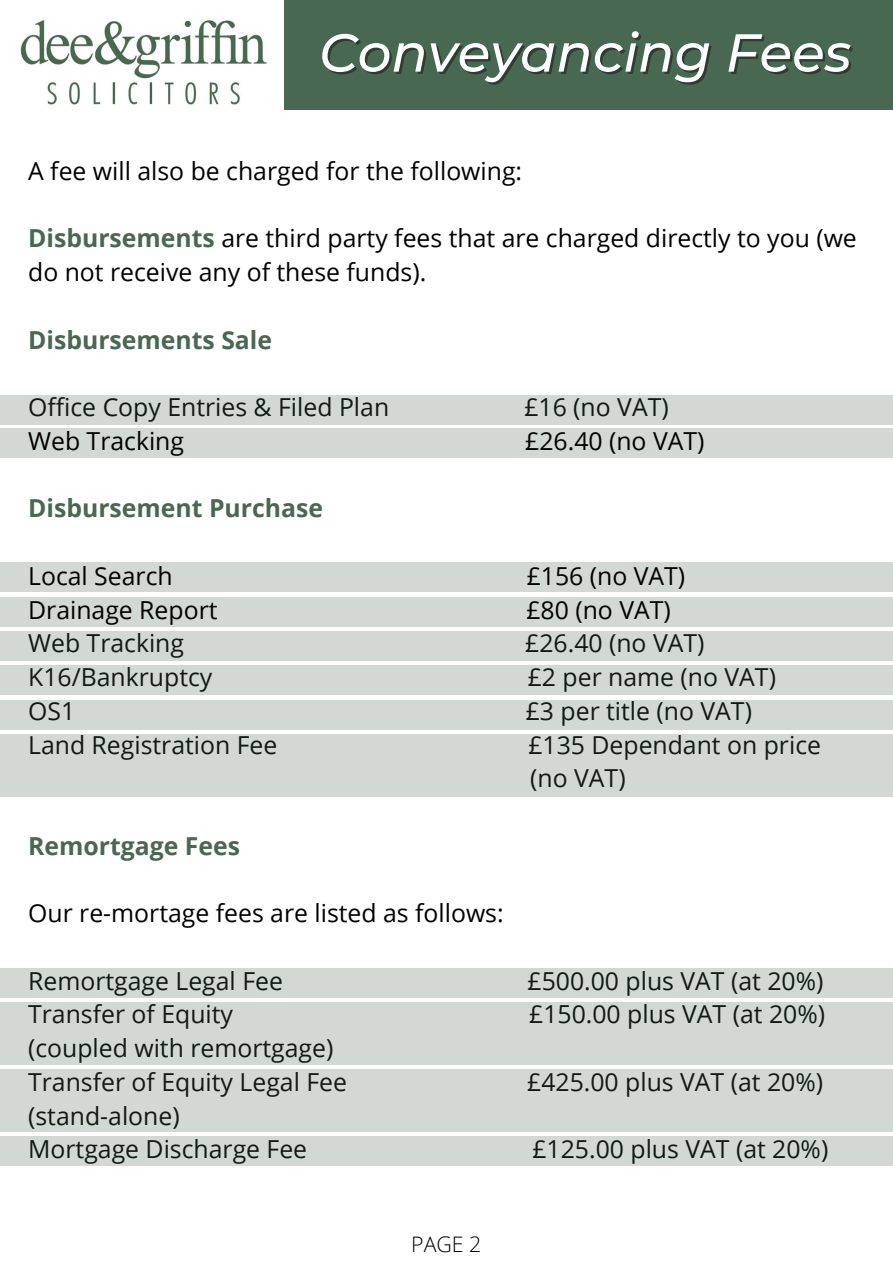
<style>
.page{position:relative;width:893px;height:1264px;background:#fff}
.page>*{position:absolute;margin:0;border:0;box-sizing:border-box;transform-origin:0 0}
.t1{font:italic 500 53.4px "Montserrat";color:#fff}
.t2{font:24.75px/33.8px "Open Sans";color:#000}
.t3{font:700 24.75px "Open Sans";color:#496852}
.t4{font:300 21.3px "Open Sans";color:#000}
.s1{font-weight:700;color:#496852}
</style>
<div class="page">
<img style="left:20px;top:20px;width:247px;height:85px">
<div style="left:284px;top:0;width:608px;height:110px;background:#496852"></div>
<div style="left:0;top:428px;width:892px;height:30px;background:#d2d9d4"></div>
<div style="left:0;top:597px;width:892px;height:29px;background:#d2d9d4"></div>
<div style="left:0;top:562px;width:892px;height:30px;background:#d2d9d4"></div>
<div style="left:0;top:395px;width:892px;height:29px;background:#d2d9d4"></div>
<div style="left:0;top:700px;width:892px;height:30px;background:#d2d9d4"></div>
<div style="left:0;top:631px;width:892px;height:29px;background:#d2d9d4"></div>
<div style="left:0;top:665px;width:892px;height:30px;background:#d2d9d4"></div>
<div style="left:0;top:734px;width:892px;height:62px;background:#d2d9d4"></div>
<div style="left:0;top:967px;width:892px;height:30px;background:#d2d9d4"></div>
<div style="left:0;top:1002px;width:892px;height:62px;background:#d2d9d4"></div>
<div style="left:0;top:1136px;width:892px;height:30px;background:#d2d9d4"></div>
<div style="left:0;top:1069px;width:892px;height:62px;background:#d2d9d4"></div>
<p class="t1" style="left:319px;top:20px;width:534px">Conveyancing Fees</p>
<p class="t2" style="left:28px;top:153px;width:495px">A fee will also be charged for the following:</p>
<p class="t2" style="left:28px;top:221px;width:830px"><span class="s1">Disbursements</span> are third party fees that are charged directly to you (we do not receive any of these funds).</p>
<p class="t3" style="left:28px;top:322px;width:245px">Disbursements Sale</p>
<p class="t2" style="left:28px;top:389px;width:362px">Office Copy Entries &amp; Filed Plan</p>
<p class="t2" style="left:524px;top:389px;width:146px">£16 (no VAT)</p>
<p class="t2" style="left:28px;top:423px;width:157px">Web Tracking</p>
<p class="t2" style="left:525px;top:423px;width:181px">£26.40 (no VAT)</p>
<p class="t3" style="left:28px;top:491px;width:296px">Disbursement Purchase</p>
<p class="t2" style="left:28px;top:558px;width:146px">Local Search</p>
<p class="t2" style="left:526px;top:558px;width:160px">£156 (no VAT)</p>
<p class="t2" style="left:28px;top:592px;width:191px">Drainage Report</p>
<p class="t2" style="left:526px;top:592px;width:146px">£80 (no VAT)</p>
<p class="t2" style="left:28px;top:626px;width:157px">Web Tracking</p>
<p class="t2" style="left:525px;top:626px;width:181px">£26.40 (no VAT)</p>
<p class="t2" style="left:28px;top:659px;width:186px">K16/Bankruptcy</p>
<p class="t2" style="left:527px;top:659px;width:250px">£2 per name (no VAT)</p>
<p class="t2" style="left:28px;top:693px;width:49px">OS1</p>
<p class="t2" style="left:525px;top:693px;width:228px">£3 per title (no VAT)</p>
<p class="t2" style="left:28px;top:727px;width:251px">Land Registration Fee</p>
<p class="t2" style="left:528px;top:727px;width:294px">£135 Dependant on price</p>
<p class="t2" style="left:530px;top:760px;width:97px">(no VAT)</p>
<p class="t3" style="left:28px;top:828px;width:213px">Remortgage Fees</p>
<p class="t2" style="left:28px;top:895px;width:477px">Our re-mortage fees are listed as follows:</p>
<p class="t2" style="left:28px;top:963px;width:256px">Remortgage Legal Fee</p>
<p class="t2" style="left:527px;top:963px;width:297px">£500.00 plus VAT (at 20%)</p>
<p class="t2" style="left:28px;top:996px;width:206px">Transfer of Equity</p>
<p class="t2" style="left:529px;top:996px;width:297px">£150.00 plus VAT (at 20%)</p>
<p class="t2" style="left:28px;top:1030px;width:307px">(coupled with remortgage)</p>
<p class="t2" style="left:28px;top:1064px;width:320px">Transfer of Equity Legal Fee</p>
<p class="t2" style="left:527px;top:1064px;width:297px">£425.00 plus VAT (at 20%)</p>
<p class="t2" style="left:28px;top:1098px;width:153px">(stand-alone)</p>
<p class="t2" style="left:28px;top:1131px;width:280px">Mortgage Discharge Fee</p>
<p class="t2" style="left:532px;top:1131px;width:297px">£125.00 plus VAT (at 20%)</p>
<p class="t4" style="left:411px;top:1229px;width:72px">PAGE 2</p>
</div>
